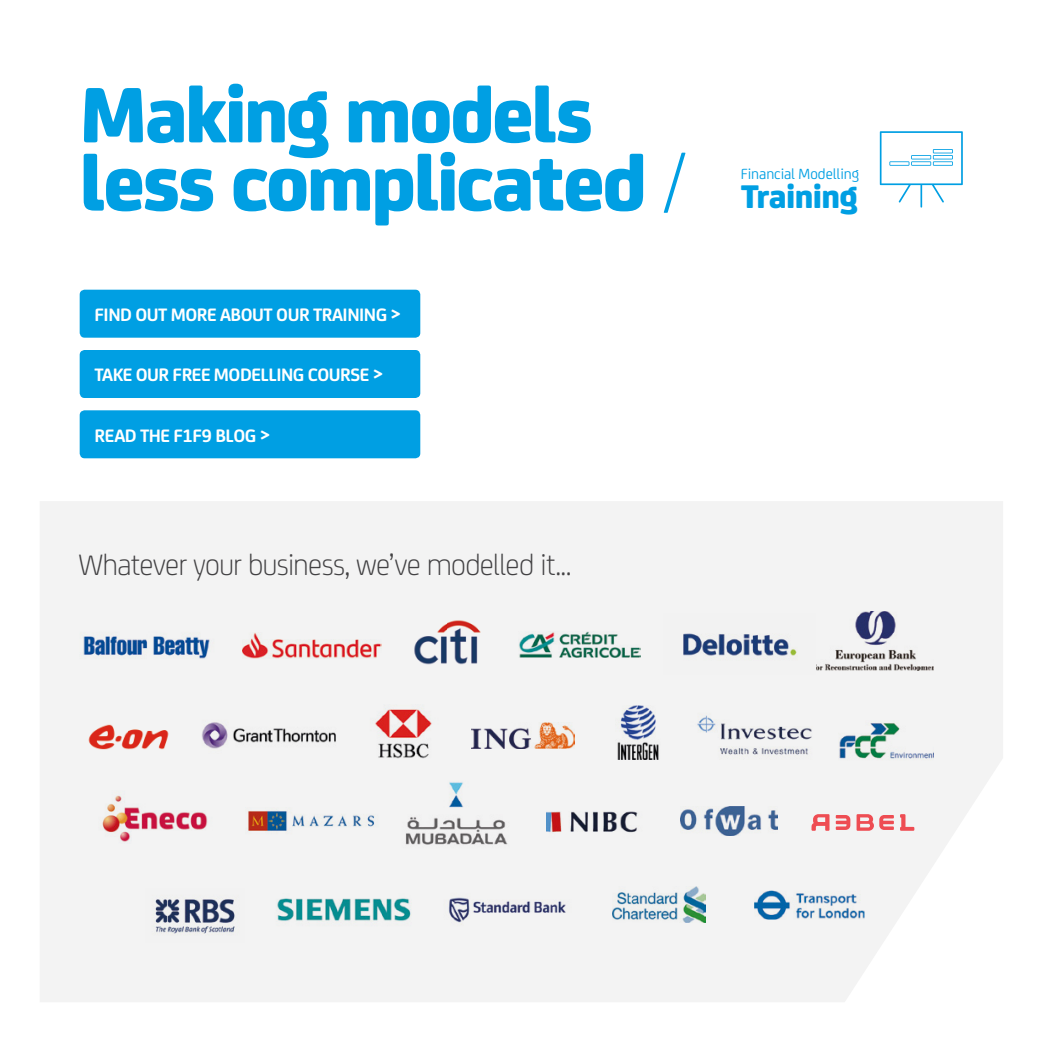
<style>
.page{position:relative;width:1042px;height:1042px;background:#fff}
.page>*{position:absolute;margin:0;border:0;box-sizing:border-box;transform-origin:0 0}
.t1{font:800 84px/68.2px "FS Joey";letter-spacing:-.03em;color:#009fe3}
.t2{font:800 35px "FS Joey";letter-spacing:-.015em;color:#009fe3}
.t3{font:300 31.5px "FS Joey";letter-spacing:-.025em;color:#424143}
.t4{font:700 19.25px "FS Joey";letter-spacing:-.025em;color:#fff}
.t5{font:15.75px "FS Joey";letter-spacing:-.005em;color:#009fe3}
.s1{font-weight:300}
</style>
<div class="page">
<div style="left:40px;top:501px;width:963px;height:501px;background:#f3f3f3"></div>
<img style="left:803px;top:612px;width:130px;height:59px">
<img style="left:395px;top:776px;width:116px;height:82px">
<img style="left:198px;top:715px;width:140px;height:39px">
<img style="left:270px;top:893px;width:145px;height:34px">
<img style="left:66px;top:618px;width:160px;height:53px">
<img style="left:518px;top:632px;width:122px;height:26px">
<img style="left:663px;top:614px;width:153px;height:60px">
<img style="left:364px;top:704px;width:79px;height:60px">
<img style="left:615px;top:705px;width:45px;height:54px">
<img style="left:686px;top:699px;width:136px;height:70px">
<img style="left:245px;top:807px;width:134px;height:28px">
<img style="left:546px;top:792px;width:99px;height:61px">
<svg style="left:811px;top:814px;width:18px;height:17px"></svg>
<svg style="left:900px;top:814px;width:14px;height:17px"></svg>
<svg style="left:856px;top:814px;width:38px;height:17px"></svg>
<svg style="left:836px;top:815px;width:14px;height:15px"></svg>
<img style="left:145px;top:888px;width:99px;height:55px">
<img style="left:430px;top:886px;width:154px;height:46px">
<img style="left:612px;top:886px;width:94px;height:36px">
<img style="left:754px;top:890px;width:110px;height:29px">
<img style="left:411px;top:619px;width:72px;height:46px">
<img style="left:471px;top:722px;width:103px;height:26px">
<img style="left:86px;top:724px;width:84px;height:25px">
<img style="left:839px;top:720px;width:94px;height:42px">
<img style="left:99px;top:790px;width:114px;height:57px">
<img style="left:681px;top:807px;width:96px;height:28px">
<img style="left:243px;top:632px;width:138px;height:27px">
<div style="left:80px;top:290px;width:340px;height:48px;background:#009fe3;border-radius:5px"></div>
<div style="left:80px;top:410px;width:340px;height:48px;background:#009fe3;border-radius:5px"></div>
<div style="left:80px;top:350px;width:340px;height:48px;background:#009fe3;border-radius:5px"></div>
<svg style="left:880px;top:131px;width:83px;height:77px"></svg>
<svg style="left:889px;top:161px;width:20px;height:5px"></svg>
<svg style="left:911px;top:161px;width:20px;height:5px"></svg>
<svg style="left:933px;top:161px;width:20px;height:5px"></svg>
<svg style="left:911px;top:155px;width:20px;height:4px"></svg>
<svg style="left:933px;top:155px;width:20px;height:4px"></svg>
<svg style="left:933px;top:149px;width:20px;height:4px"></svg>
<h1 class="t1" style="left:79px;top:74px;width:610px">Making models less complicated <span class="s1">/</span></h1>
<p class="t4" style="left:95px;top:300px;width:308px">FIND OUT MORE ABOUT OUR TRAINING &gt;</p>
<p class="t4" style="left:95px;top:360px;width:290px">TAKE OUR FREE MODELLING COURSE &gt;</p>
<p class="t4" style="left:95px;top:421px;width:177px">READ THE F1F9 BLOG &gt;</p>
<h3 class="t3" style="left:78px;top:542px;width:495px">Whatever your business, we’ve modelled it...</h3>
<p class="t5" style="left:741px;top:163px;width:120px">Financial Modelling</p>
<h2 class="t2" style="left:741px;top:169px;width:119px">Training</h2>
</div>
